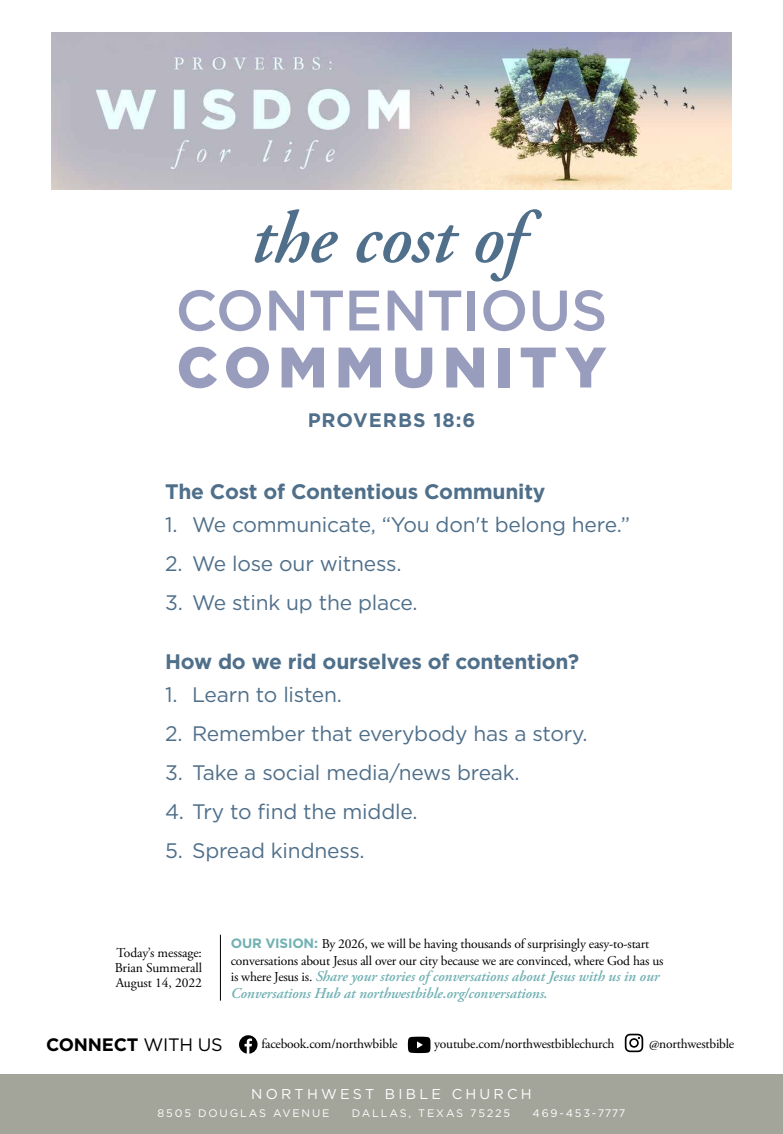
<style>
.page{position:relative;width:783px;height:1134px;background:#fff}
.page>*{position:absolute;margin:0;border:0;box-sizing:border-box;transform-origin:0 0}
.t1{font:italic 600 73.5px "Adobe Garamond Pro";letter-spacing:-.01em;color:#4f6f8a}
.t2{font:500 57px "Gotham";letter-spacing:-.01em;color:#999dbd}
.t3{font:900 57px "Gotham";letter-spacing:.13em;color:#999dbd}
.t4{font:21px "Gotham";letter-spacing:-.01em;color:#4f6f8a}
.t5{font:700 21px "Gotham";letter-spacing:-.01em;color:#4f6f8a}
.t6{font:700 19.5px "Gotham";letter-spacing:.05em;color:#4f6f8a}
.t7{font:700 18px "Gotham";letter-spacing:-.01em;color:#000}
.t8{font:italic 600 15px/16.5px "Adobe Garamond Pro";letter-spacing:-.005em;color:#72b1b3}
.t9{font:14.25px "Gotham";letter-spacing:.225em;color:#fff}
.t10{font:13.5px/15px "Adobe Garamond Pro";letter-spacing:-.015em;color:#000;text-align:justify}
.t11{font:10.95px "Gotham";letter-spacing:.17em;color:#fff}
.s1{font-family:"Gotham";font-weight:700;color:#72b1b3}
.s2{font-weight:400;font-style:normal;font-size:13.5px;color:#000}
.s3{font-weight:400}
</style>
<div class="page">
<svg style="left:408px;top:1037px;width:23px;height:16px"></svg>
<svg style="left:625px;top:1034px;width:18px;height:18px"></svg>
<svg style="left:239px;top:1035px;width:19px;height:19px"></svg>
<div style="left:0;top:1074px;width:783px;height:60px;background:#a3a59a"></div>
<img style="left:51px;top:32px;width:681px;height:157px">
<hr style="left:220px;top:935px;width:1px;height:66px;background:#000">
<h1 class="t1" style="left:251px;top:196px;width:274px">the cost of</h1>
<h2 class="t2" style="left:176px;top:273px;width:433px">CONTENTIOUS</h2>
<h2 class="t3" style="left:177px;top:328px;width:431px">COMMUNITY</h2>
<h3 class="t6" style="left:308px;top:408px;width:169px">PROVERBS 18:6</h3>
<h3 class="t5" style="left:165px;top:478px;width:382px">The Cost of Contentious Community</h3>
<h3 class="t4" style="left:165px;top:511px;width:467px">1. We communicate, “You don't belong here.”</h3>
<h3 class="t4" style="left:165px;top:550px;width:238px">2. We lose our witness.</h3>
<h3 class="t4" style="left:165px;top:589px;width:254px">3. We stink up the place.</h3>
<h3 class="t5" style="left:165px;top:647px;width:416px">How do we rid ourselves of contention?</h3>
<h3 class="t4" style="left:165px;top:681px;width:178px">1. Learn to listen.</h3>
<h3 class="t4" style="left:165px;top:720px;width:424px">2. Remember that everybody has a story.</h3>
<h3 class="t4" style="left:165px;top:759px;width:356px">3. Take a social media/news break.</h3>
<h3 class="t4" style="left:165px;top:798px;width:254px">4. Try to find the middle.</h3>
<h3 class="t4" style="left:165px;top:837px;width:201px">5. Spread kindness.</h3>
<p class="t10" style="left:115px;top:946px;width:89px">Today’s message:<br>Brian Summerall August 14, 2022</p>
<p class="t10" style="left:231px;top:936px;width:434px;line-height:16.5px"><span class="s1">OUR VISION:</span> By 2026, we will be having thousands of surprisingly easy-to-start conversations about Jesus all over our city because we are convinced, where God has us</p>
<p class="t8" style="left:231px;top:969px;width:430px"><span class="s2">is where Jesus is.</span> Share your stories of conversations about Jesus with us in our<br>Conversations Hub at northwestbible.org/conversations.</p>
<h3 class="t7" style="left:46px;top:1033px;width:178px">CONNECT <span class="s3">WITH US</span></h3>
<p class="t10" style="left:261px;top:1037px;width:138px">facebook.com/northwbible</p>
<p class="t10" style="left:434px;top:1037px;width:182px">youtube.com/northwestbiblechurch</p>
<p class="t10" style="left:649px;top:1037px;width:87px">@northwestbible</p>
<p class="t9" style="left:251px;top:1085px;width:282px">NORTHWEST BIBLE CHURCH</p>
<p class="t11" style="left:158px;top:1106px;width:173px">8505 DOUGLAS AVENUE</p>
<p class="t11" style="left:352px;top:1106px;width:160px">DALLAS, TEXAS 75225</p>
<p class="t11" style="left:533px;top:1106px;width:94px">469-453-7777</p>
</div>
